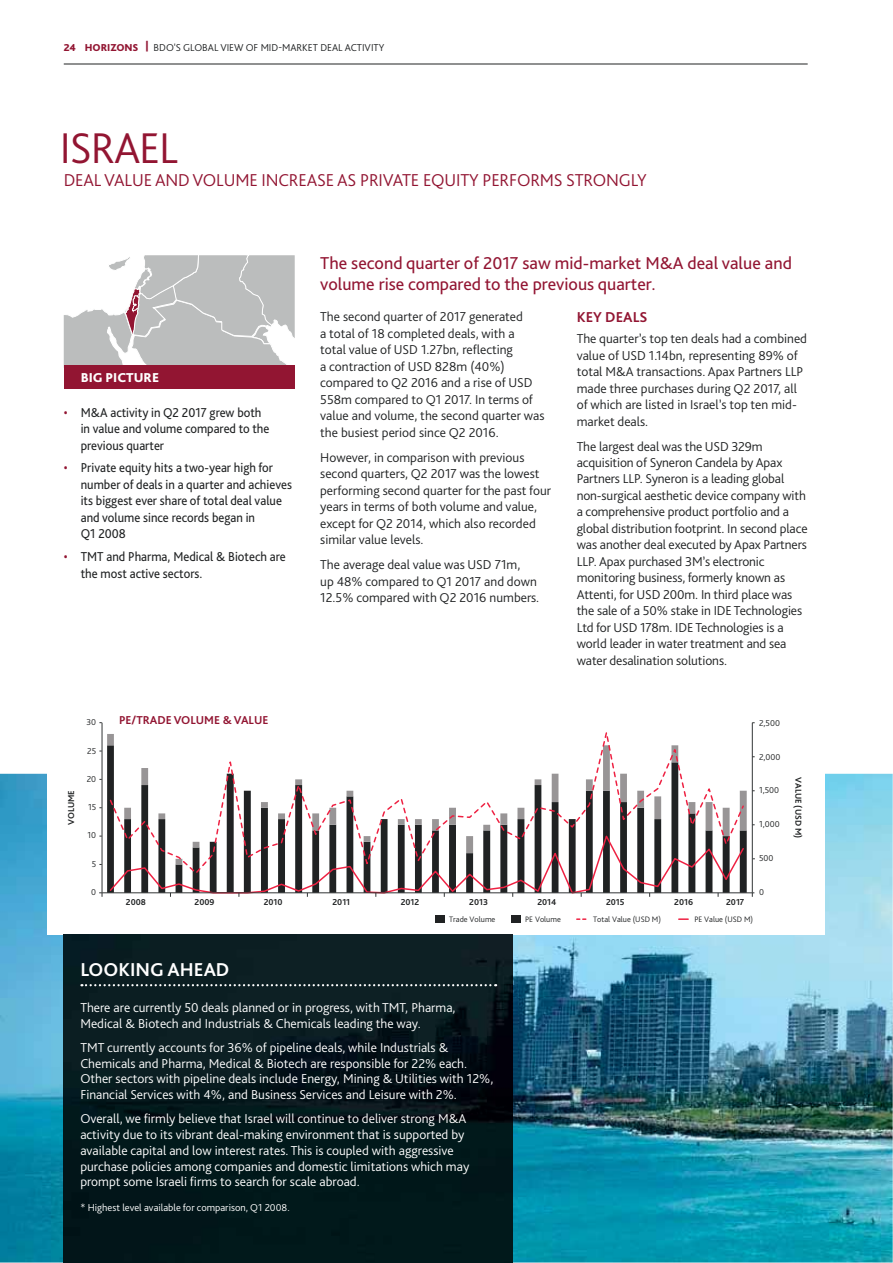
<style>
.page{position:relative;width:893px;height:1263px;background:#fff}
.page>*{position:absolute;margin:0;border:0;box-sizing:border-box;transform-origin:0 0}
.t1{font:300 45px "Bliss Pro";letter-spacing:-.025em;color:#921532}
.t2{font:700 19.5px "Bliss Pro";color:#fff}
.t3{font:18px/21px "Bliss Pro";color:#921532}
.t4{font:300 18px "Bliss Pro";letter-spacing:-.01em;color:#921532}
.t5{font:700 15px "Bliss Pro";color:#921532}
.t6{font:300 13.5px/16.5px "Bliss Pro";color:#202223}
.t7{font:300 13.5px/15.8px "Bliss Pro";color:#fff}
.t8{font:13.5px/16.5px "Bliss Pro";color:#202223;scale:.93 1}
.t9{font:800 13.5px "Bliss Pro";color:#fff}
.t10{font:700 12px "Bliss Pro";color:#921532}
.t11{font:300 10.5px "Bliss Pro";color:#202223}
.t12{font:300 10.5px "Bliss Pro";color:#fff}
.t13{font:700 9px "Bliss Pro";color:#202223}
.t14{font:300 9px "Bliss Pro";color:#202223}
.t15{font:300 8.25px "Bliss Pro";color:#202223}
.s1{font-weight:800;color:#921532}
.s2{color:#921532}
</style>
<div class="page">
<hr style="left:64px;top:64px;width:744px;height:1px;background:#202223">
<img style="left:0;top:774px;width:893px;height:489px">
<svg style="left:64px;top:255px;width:231px;height:110px"></svg>
<div style="left:47px;top:743px;width:777px;height:191px;background:#fff"></div>
<svg style="left:109px;top:732px;width:636px;height:100px"></svg>
<hr style="left:102px;top:723px;width:1px;height:170px;background:#323536">
<hr style="left:752px;top:723px;width:1px;height:170px;background:#323536">
<svg style="left:577px;top:918px;width:9px;height:2px"></svg>
<svg style="left:679px;top:918px;width:9px;height:2px"></svg>
<div style="left:435px;top:915px;width:9px;height:8px;background:#202223"></div>
<div style="left:511px;top:915px;width:10px;height:8px;background:#202223"></div>
<svg style="left:99px;top:832px;width:646px;height:65px"></svg>
<hr style="left:99px;top:892px;width:655px;height:1px;background:#323536">
<div style="left:64px;top:365px;width:231px;height:24px;background:#921532"></div>
<img style="left:64px;top:934px;width:449px;height:329px">
<svg style="left:81px;top:984px;width:415px;height:2px"></svg>
<p class="t11" style="left:64px;top:43px;width:322px"><span class="s1">24 HORIZONS |</span> BDO'S GLOBAL VIEW OF MID-MARKET DEAL ACTIVITY</p>
<h1 class="t1" style="left:60px;top:131px;width:120px">ISRAEL</h1>
<h3 class="t4" style="left:64px;top:173px;width:584px">DEAL VALUE AND VOLUME INCREASE AS PRIVATE EQUITY PERFORMS STRONGLY</h3>
<p class="t9" style="left:81px;top:370px;width:80px">BIG PICTURE</p>
<p class="t8" style="left:81px;top:405px;width:204px;text-indent:-17px"><span class="s2">•</span> M&amp;A activity in Q2 2017 grew both in value and volume compared to the previous quarter</p>
<p class="t8" style="left:81px;top:461px;width:229px;text-indent:-17px"><span class="s2">•</span> Private equity hits a two-year high for number of deals in a quarter and achieves its biggest ever share of total deal value and volume since records began in<br>Q1 2008</p>
<p class="t8" style="left:81px;top:550px;width:222px;text-indent:-17px"><span class="s2">•</span> TMT and Pharma, Medical &amp; Biotech are the most active sectors.</p>
<p class="t13" style="left:68px;top:825px;width:36px;rotate:-90deg">VOLUME</p>
<p class="t14" style="left:87px;top:719px;width:11px">30</p>
<p class="t14" style="left:87px;top:747px;width:11px">25</p>
<p class="t14" style="left:87px;top:775px;width:11px">20</p>
<p class="t14" style="left:88px;top:804px;width:10px">15</p>
<p class="t14" style="left:88px;top:832px;width:10px">10</p>
<p class="t14" style="left:92px;top:860px;width:6px">5</p>
<p class="t14" style="left:91px;top:889px;width:6px">0</p>
<p class="t10" style="left:119px;top:716px;width:151px">PE/TRADE VOLUME &amp; VALUE</p>
<h3 class="t3" style="left:320px;top:254px;width:473px">The second quarter of 2017 saw mid-market M&amp;A deal value and volume rise compared to the previous quarter.</h3>
<p class="t6" style="left:320px;top:310px;width:226px">The second quarter of 2017 generated<br>a total of 18 completed deals, with a<br>total value of USD 1.27bn, reflecting<br>a contraction of USD 828m (40%) compared to Q2 2016 and a rise of USD 558m compared to Q1 2017. In terms of value and volume, the second quarter was the busiest period since Q2 2016.</p>
<p class="t6" style="left:320px;top:450px;width:232px">However, in comparison with previous second quarters, Q2 2017 was the lowest performing second quarter for the past four years in terms of both volume and value, except for Q2 2014, which also recorded similar value levels.</p>
<p class="t6" style="left:320px;top:558px;width:221px">The average deal value was USD 71m,<br>up 48% compared to Q1 2017 and down<br>12.5% compared with Q2 2016 numbers.</p>
<p class="t5" style="left:577px;top:312px;width:72px">KEY DEALS</p>
<p class="t6" style="left:577px;top:332px;width:232px">The quarter’s top ten deals had a combined value of USD 1.14bn, representing 89% of total M&amp;A transactions. Apax Partners LLP made three purchases during Q2 2017, all of which are listed in Israel’s top ten mid&shy;market deals.</p>
<p class="t6" style="left:577px;top:439px;width:232px">The largest deal was the USD 329m acquisition of Syneron Candela by Apax Partners LLP. Syneron is a leading global non-surgical aesthetic device company with a comprehensive product portfolio and a global distribution footprint. In second place was another deal executed by Apax Partners LLP. Apax purchased 3M’s electronic monitoring business, formerly known as Attenti, for USD 200m. In third place was the sale of a 50% stake in IDE Technologies Ltd for USD 178m. IDE Technologies is a world leader in water treatment and sea water desalination solutions.</p>
<p class="t14" style="left:759px;top:719px;width:23px">2,500</p>
<p class="t14" style="left:759px;top:753px;width:23px">2,000</p>
<p class="t14" style="left:759px;top:787px;width:22px">1,500</p>
<p class="t14" style="left:759px;top:821px;width:22px">1,000</p>
<p class="t14" style="left:759px;top:855px;width:16px">500</p>
<p class="t14" style="left:759px;top:889px;width:6px">0</p>
<p class="t13" style="left:802px;top:777px;width:63px;rotate:90deg">VALUE (USD M)</p>
<p class="t13" style="left:126px;top:898px;width:22px">2008</p>
<p class="t13" style="left:195px;top:898px;width:21px">2009</p>
<p class="t13" style="left:264px;top:898px;width:20px">2010</p>
<p class="t13" style="left:332px;top:898px;width:19px">2011</p>
<p class="t13" style="left:401px;top:898px;width:20px">2012</p>
<p class="t13" style="left:469px;top:898px;width:20px">2013</p>
<p class="t13" style="left:537px;top:898px;width:21px">2014</p>
<p class="t13" style="left:606px;top:898px;width:20px">2015</p>
<p class="t13" style="left:674px;top:898px;width:20px">2016</p>
<p class="t13" style="left:726px;top:898px;width:20px">2017</p>
<h2 class="t2" style="left:80px;top:962px;width:151px">LOOKING AHEAD</h2>
<p class="t15" style="left:449px;top:916px;width:48px">Trade Volume</p>
<p class="t15" style="left:525px;top:916px;width:37px">PE Volume</p>
<p class="t15" style="left:593px;top:916px;width:69px">Total Value (USD M)</p>
<p class="t15" style="left:694px;top:916px;width:60px">PE Value (USD M)</p>
<p class="t7" style="left:80px;top:1001px;width:377px">There are currently 50 deals planned or in progress, with TMT, Pharma,<br>Medical &amp; Biotech and Industrials &amp; Chemicals leading the way.</p>
<p class="t7" style="left:80px;top:1041px;width:415px">TMT currently accounts for 36% of pipeline deals, while Industrials &amp; Chemicals and Pharma, Medical &amp; Biotech are responsible for 22% each.<br>Other sectors with pipeline deals include Energy, Mining &amp; Utilities with 12%, Financial Services with 4%, and Business Services and Leisure with 2%.</p>
<p class="t7" style="left:80px;top:1112px;width:390px">Overall, we firmly believe that Israel will continue to deliver strong M&amp;A activity due to its vibrant deal-making environment that is supported by available capital and low interest rates. This is coupled with aggressive purchase policies among companies and domestic limitations which may prompt some Israeli firms to search for scale abroad.</p>
<p class="t12" style="left:80px;top:1203px;width:211px">* Highest level available for comparison, Q1 2008.</p>
</div>
